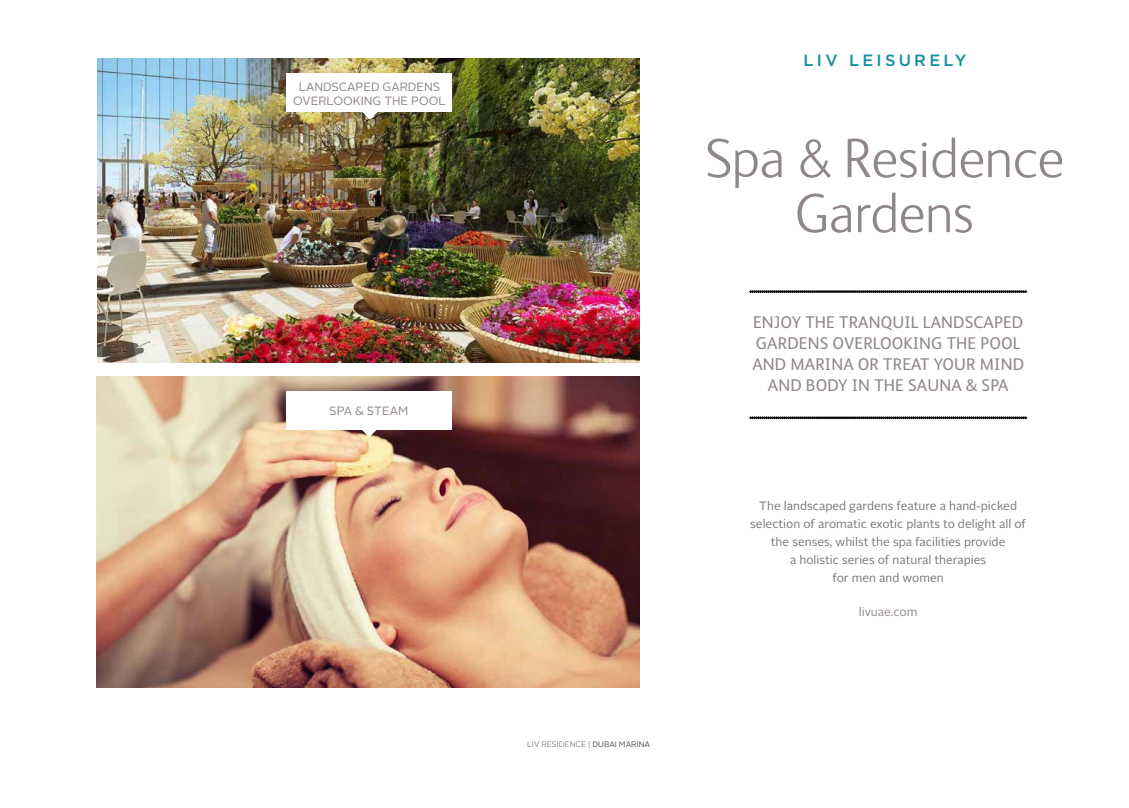
<style>
.page{position:relative;width:1129px;height:808px;background:#fff}
.page>*{position:absolute;margin:0;border:0;box-sizing:border-box;transform-origin:0 0}
.t1{font:300 56px/55px "FS Ingrid";color:#908887;text-align:center}
.t2{font:17px/21px "FS Albert";letter-spacing:.01em;color:#908887;text-align:center}
.t3{font:500 16.3px "Gotham";letter-spacing:.2em;color:#118fa4}
.t4{font:12px/18px "Alright Sans";color:#77787b;text-align:center}
.t5{font:12px/14px "Alright Sans";color:#908887;text-align:center}
.t6{font:8px "Alright Sans";color:#908887}
.s1{color:#54534a}
</style>
<div class="page">
<img style="left:97px;top:59px;width:542px;height:303px">
<img style="left:96px;top:376px;width:543px;height:312px">
<svg style="left:362px;top:112px;width:16px;height:7px"></svg>
<div style="left:286px;top:74px;width:166px;height:38px;background:#fff"></div>
<svg style="left:361px;top:430px;width:16px;height:7px"></svg>
<div style="left:286px;top:391px;width:165px;height:39px;background:#fff"></div>
<svg style="left:749px;top:417px;width:277px;height:2px"></svg>
<svg style="left:749px;top:290px;width:277px;height:3px"></svg>
<p class="t5" style="left:293px;top:80px;width:154px">LANDSCAPED GARDENS<br>OVERLOOKING THE POOL</p>
<p class="t5" style="left:329px;top:404px;width:80px">SPA &amp; STEAM</p>
<p class="t6" style="left:527px;top:739px;width:124px">LIV RESIDENCE | <span class="s1">DUBAI MARINA</span></p>
<h3 class="t3" style="left:803px;top:51px;width:164px">LIV LEISURELY</h3>
<h1 class="t1" style="left:705px;top:132px;width:360px">Spa &amp; Residence<br>Gardens</h1>
<h2 class="t2" style="left:752px;top:311px;width:273px">ENJOY THE TRANQUIL LANDSCAPED<br>GARDENS OVERLOOKING THE POOL<br>AND MARINA OR TREAT YOUR MIND<br>AND BODY IN THE SAUNA &amp; SPA</h2>
<p class="t4" style="left:750px;top:496px;width:277px">The landscaped gardens feature a hand-picked selection of aromatic exotic plants to delight all of the senses, whilst the spa facilities provide<br>a holistic series of natural therapies<br>for men and women</p>
<p class="t5" style="left:858px;top:604px;width:60px">livuae.com</p>
</div>
